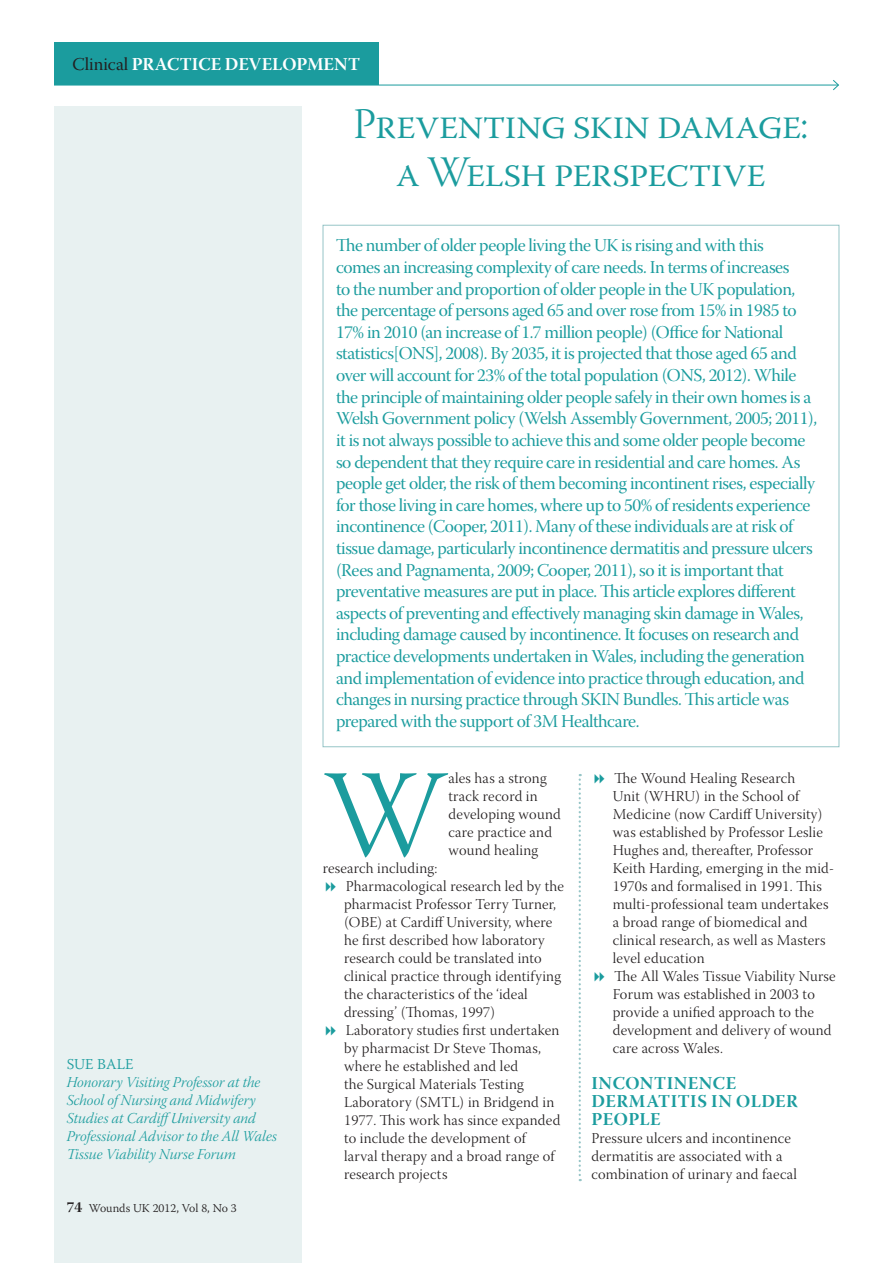
<style>
.page{position:relative;width:893px;height:1263px;background:#fff}
.page>*{position:absolute;margin:0;border:0;box-sizing:border-box;transform-origin:0 0}
.Body_text_PD{font:124.05px "Warnock Pro Light Subh";color:#1b9c9e}
.Article_title_PD{font:43.5px/48px "Warnock Pro Light Subh";color:#1b9c9e;text-align:center}
.Intro_PD{font:18px/21.6px "Warnock Pro Subh";letter-spacing:-.025em;color:#1b9c9e}
.A_Header_PD{font:18px/18px "Warnock Pro Bold Subh";letter-spacing:.03em;color:#1b9c9e}
.t1{font:18px "Warnock Pro Bold Subh";letter-spacing:.005em;color:#fff}
.t2{font:18px "Warnock Pro Subh";color:#231f20}
.Body_text_PD-2{font:15px/18px "Warnock Pro Light Subh";letter-spacing:.015em;color:#231f20}
.Author_s_details_PD{font:15px/18px "Warnock Pro Light It Subh";color:#1b9c9e}
.Author_s_name_PD{font:300 15px "Warnock Pro";letter-spacing:.005em;color:#1b9c9e}
.t3{font:300 12px "Warnock Pro";color:#231f20}
.s1{font-family:"Warnock Pro Subh";color:#231f20}
.s2{font-family:"Warnock Pro Bold Subh";font-weight:400;font-size:15px}
</style>
<div class="page">
<svg style="left:579px;top:774px;width:2px;height:407px"></svg>
<div style="left:54px;top:43px;width:325px;height:42px;background:#1b9c9e"></div>
<div style="left:54px;top:106px;width:247px;height:1157px;background:#e8f1f1"></div>
<hr style="left:54px;top:85px;width:784px;height:1px;background:#1b9c9e">
<svg style="left:832px;top:80px;width:7px;height:11px"></svg>
<p class="t1" style="left:71px;top:54px;width:291px"><span class="s1">Product</span> PRACTICE DEVELOPMENT</p>
<p class="t2" style="left:73px;top:54px;width:57px">Clinical</p>
<p class="Article_title_PD" style="left:353px;top:105px;width:457px">Preventing skin damage: a Welsh perspective</p>
<p class="Author_s_name_PD" style="left:67px;top:1055px;width:68px">SUE BALE</p>
<p class="Author_s_details_PD" style="left:67px;top:1074px;width:212px">Honorary Visiting Professor at the School of Nursing and Midwifery Studies at CardiffUniversity and Professional Advisor to the All Wales Tissue Viability Nurse Forum</p>
<p class="t3" style="left:67px;top:1201px;width:172px"><span class="s2">74</span> Wounds UK 2012, Vol 8, No 3</p>
<p class="Intro_PD" style="left:336px;top:237px;width:483px">The number of older people living the UK is rising and with this<br>comes an increasing complexity of care needs. In terms of increases<br>to the number and proportion of older people in the UK population, the percentage of persons aged 65 and over rose from 15% in 1985 to 17% in 2010 (an increase of 1.7 million people) (Office for National statistics[ONS], 2008). By 2035, it is projected that those aged 65 and over will account for 23% of the total population (ONS, 2012). While the principle of maintaining older people safely in their own homes is a Welsh Government policy (Welsh Assembly Government, 2005; 2011), it is not always possible to achieve this and some older people become so dependent that they require care in residential and care homes. As people get older, the risk of them becoming incontinent rises, especially for those living in care homes, where up to 50% of residents experience incontinence (Cooper, 2011). Many of these individuals are at risk of tissue damage, particularly incontinence dermatitis and pressure ulcers (Rees and Pagnamenta, 2009; Cooper, 2011), so it is important that preventative measures are put in place. This article explores different aspects of preventing and effectively managing skin damage in Wales, including damage caused by incontinence. It focuses on research and practice developments undertaken in Wales, including the generation and implementation of evidence into practice through education, and changes in nursing practice through SKIN Bundles. This article was prepared with the support of 3M Healthcare.</p>
<p class="Body_text_PD" style="left:323px;top:748px;width:125px">W</p>
<p class="Body_text_PD-2" style="left:448px;top:771px;width:114px">ales has a strong track record in developing wound care practice and wound healing</p>
<p class="Body_text_PD-2" style="left:323px;top:861px;width:116px">research including:</p>
<p class="Body_text_PD-2" style="left:344px;top:879px;width:221px">Pharmacological research led by the pharmacist Professor Terry Turner, (OBE) at Cardiff University, where he first described how laboratory research could be translated into clinical practice through identifying the characteristics of the ‘ideal dressing’ (Thomas, 1997)</p>
<p class="Body_text_PD-2" style="left:344px;top:1023px;width:218px">Laboratory studies first undertaken by pharmacist Dr Steve Thomas, where he established and led<br>the Surgical Materials Testing<br>Laboratory (SMTL) in Bridgend in<br>1977. This work has since expanded to include the development of larval therapy and a broad range of research projects</p>
<p class="Body_text_PD-2" style="left:613px;top:771px;width:223px">The Wound Healing Research<br>Unit (WHRU) in the School of<br>Medicine (now Cardiff University) was established by Professor Leslie<br>Hughes and, thereafter, Professor<br>Keith Harding, emerging in the mid-<br>1970s and formalised in 1991. This multi-professional team undertakes a broad range of biomedical and clinical research, as well as Masters level education</p>
<p class="Body_text_PD-2" style="left:613px;top:969px;width:224px">The All Wales Tissue Viability Nurse<br>Forum was established in 2003 to provide a unified approach to the development and delivery of wound care across Wales.</p>
<p class="A_Header_PD" style="left:592px;top:1074px;width:208px">INCONTINENCE<br>DERMATITIS IN OLDER<br>PEOPLE</p>
<p class="Body_text_PD-2" style="left:591px;top:1131px;width:207px">Pressure ulcers and incontinence dermatitis are associated with a combination of urinary and faecal</p>
</div>
